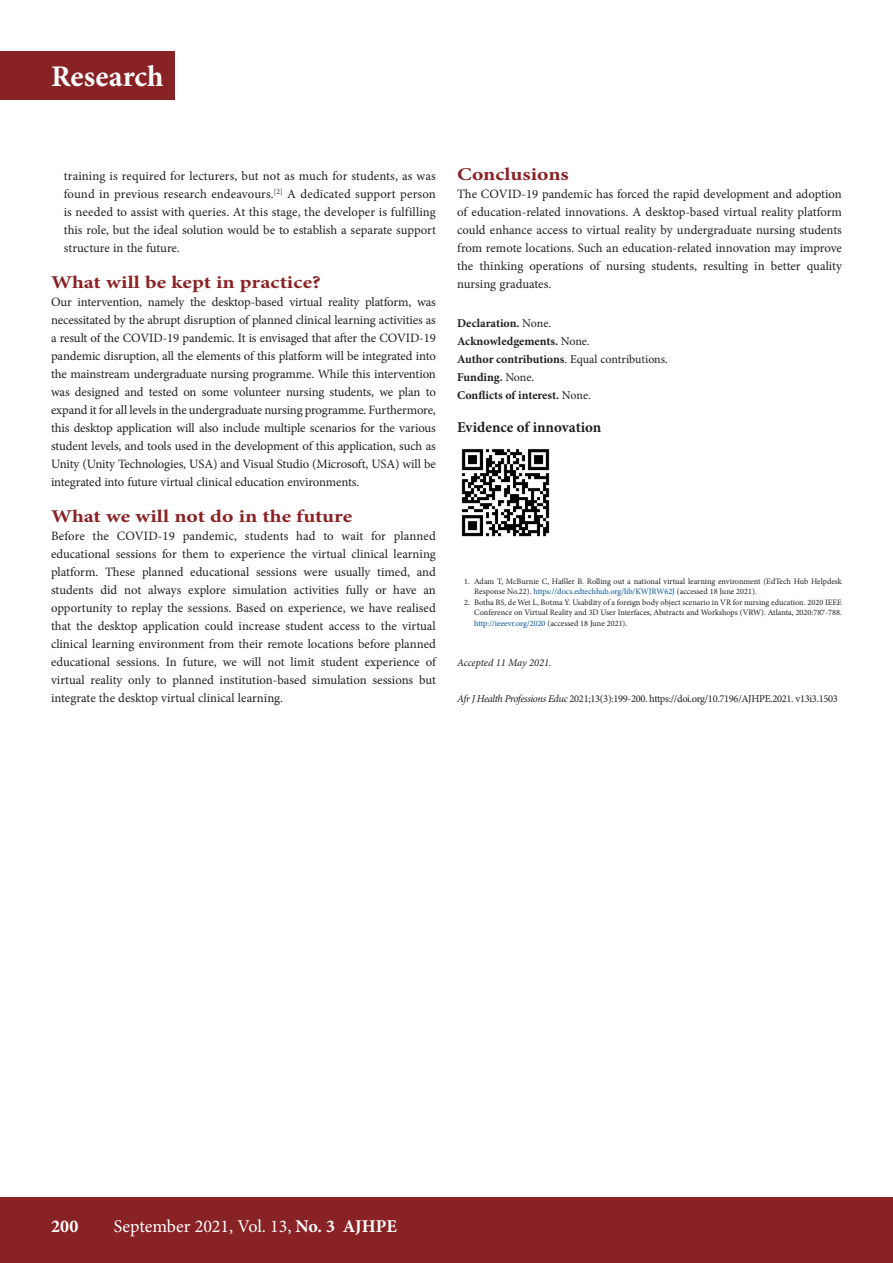
<style>
.page{position:relative;width:893px;height:1263px;background:#fff}
.page>*{position:absolute;margin:0;border:0;box-sizing:border-box;transform-origin:0 0}
.t1{font:700 30px "Minion Pro";color:#fff}
.B_HEAD{font:700 18px "Minion Pro";color:#892225;scale:1.2 1}
.t2{font:18px "Minion Pro";color:#fff}
.t3{font:700 18px "Minion Pro";color:#fff}
.C_HEAD{font:700 15px "Minion Pro";color:#231f20}
.BODY_TEXT_1ST_PARAGR{font:12.75px/18px "Minion Pro";letter-spacing:-.005em;color:#231f20;text-align:justify}
.BULLET_TEXT{font:12.75px/18px "Minion Pro";color:#231f20;text-align:justify}
.ACKNOWLEGEMENTS{font:700 12px "Minion Pro";color:#231f20}
.ACKNOWLEGEMENTS-2{font:12px "Minion Pro";color:#231f20}
.CITELINE{font:10.5px "Minion Pro";letter-spacing:-.03em;color:#231f20}
.ACCEPTED{font:italic 10.5px "Minion Pro";letter-spacing:-.005em;color:#231f20}
.t4{font:8.25px/10.5px "Minion Pro";color:#231f20}
.s1{font-weight:400}
.s2{font-weight:700}
.s3{color:#01529a}
.s4{font-style:italic}
</style>
<div class="page">
<div style="left:0;top:1197px;width:893px;height:66px;background:#892225"></div>
<div style="left:0;top:51px;width:174px;height:49px;background:#892225"></div>
<img style="left:461px;top:449px;width:89px;height:88px">
<h1 class="t1" style="left:51px;top:56px;width:114px">Research</h1>
<p class="BULLET_TEXT" style="left:64px;top:167px;width:374px">training is required for lecturers, but not as much for students, as was found in previous research endeavours.<sup>[2]</sup> A dedicated support person is needed to assist with queries. At this stage, the developer is fulfilling this role, but the ideal solution would be to establish a separate support structure in the future.</p>
<h2 class="B_HEAD" style="left:51px;top:270px;width:226px">What will be kept in practice?</h2>
<p class="BODY_TEXT_1ST_PARAGR" style="left:51px;top:293px;width:386px">Our intervention, namely the desktop-based virtual reality platform, was necessitated by the abrupt disruption of planned clinical learning activities as a result of the COVID-19 pandemic. It is envisaged that after the COVID-19 pandemic disruption, all the elements of this platform will be integrated into the mainstream undergraduate nursing programme. While this intervention was designed and tested on some volunteer nursing students, we plan to expand it for all levels in the undergraduate nursing programme. Furthermore, this desktop application will also include multiple scenarios for the various student levels, and tools used in the development of this application, such as Unity (Unity Technologies, USA) and Visual Studio (Microsoft, USA) will be integrated into future virtual clinical education environments.</p>
<h2 class="B_HEAD" style="left:51px;top:504px;width:253px">What we will not do in the future</h2>
<p class="BODY_TEXT_1ST_PARAGR" style="left:51px;top:527px;width:386px">Before the COVID-19 pandemic, students had to wait for planned educational sessions for them to experience the virtual clinical learning platform. These planned educational sessions were usually timed, and students did not always explore simulation activities fully or have an opportunity to replay the sessions. Based on experience, we have realised that the desktop application could increase student access to the virtual clinical learning environment from their remote locations before planned educational sessions. In future, we will not limit student experience of virtual reality only to planned institution-based simulation sessions but integrate the desktop virtual clinical learning.</p>
<h2 class="B_HEAD" style="left:457px;top:162px;width:95px">Conclusions</h2>
<p class="BODY_TEXT_1ST_PARAGR" style="left:457px;top:185px;width:386px">The COVID-19 pandemic has forced the rapid development and adoption of education-related innovations. A desktop-based virtual reality platform could enhance access to virtual reality by undergraduate nursing students from remote locations. Such an education-related innovation may improve the thinking operations of nursing students, resulting in better quality nursing graduates.</p>
<p class="ACKNOWLEGEMENTS" style="left:457px;top:315px;width:96px">Declaration. <span class="s1">None.</span></p>
<p class="ACKNOWLEGEMENTS" style="left:457px;top:333px;width:134px">Acknowledgements. <span class="s1">None.</span></p>
<p class="ACKNOWLEGEMENTS-2" style="left:457px;top:351px;width:212px"><span class="s2">Author contributions</span>. Equal contributions.</p>
<p class="ACKNOWLEGEMENTS" style="left:457px;top:369px;width:79px">Funding. <span class="s1">None.</span></p>
<p class="ACKNOWLEGEMENTS" style="left:457px;top:387px;width:135px">Conflicts of interest. <span class="s1">None.</span></p>
<h3 class="C_HEAD" style="left:457px;top:417px;width:146px">Evidence of innovation</h3>
<p class="t4" style="left:474px;top:576px;width:369px;text-indent:-10px">1. Adam T, McBurnie C, Haßler B. Rolling out a national virtual learning environment (EdTech Hub Helpdesk<br>Response No.22). <span class="s3">https://docs.edtechhub.org/lib/KWJRW62J</span> (accessed 18 June 2021).</p>
<p class="t4" style="left:474px;top:597px;width:369px;text-align:justify;text-indent:-10px">2. Botha BS, de Wet L, Botma Y. Usability of a foreign body object scenario in VR for nursing education. 2020 IEEE Conference on Virtual Reality and 3D User Interfaces, Abstracts and Workshops (VRW). Atlanta, 2020:787-788. <span class="s3">http://ieeevr.org/2020</span> (accessed 18 June 2021).</p>
<p class="ACCEPTED" style="left:457px;top:655px;width:96px">Accepted 11 May 2021.</p>
<p class="CITELINE" style="left:457px;top:692px;width:382px"><span class="s4">Afr J Health Professions Educ</span> 2021;13(3):199-200. https://doi.org/10.7196/AJHPE.2021. v13i3.1503</p>
<h2 class="t3" style="left:51px;top:1213px;width:29px">200</h2>
<h2 class="t2" style="left:114px;top:1214px;width:285px">September 2021, Vol. 13, <span class="s2">No. 3 AJHPE</span></h2>
</div>
